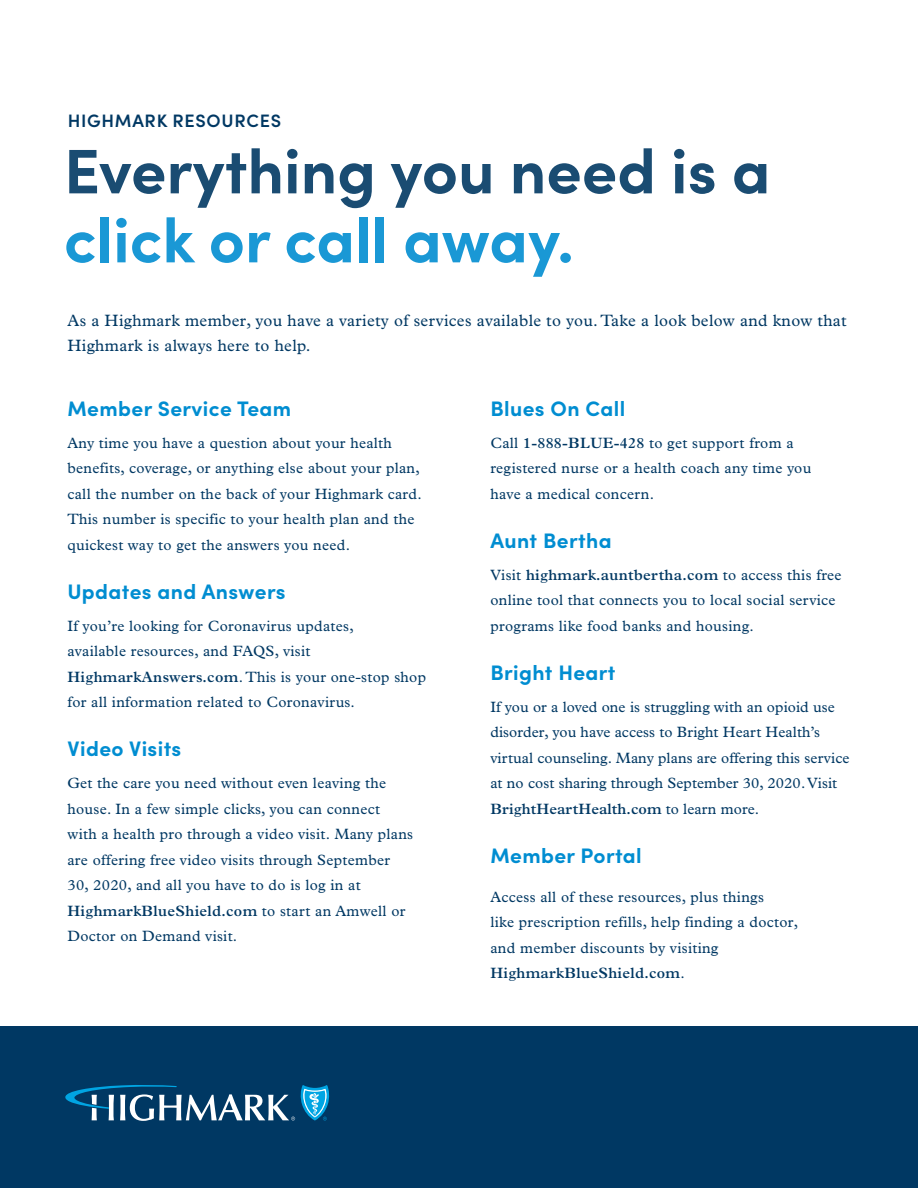
<style>
.page{position:relative;width:918px;height:1188px;background:#fff}
.page>*{position:absolute;margin:0;border:0;box-sizing:border-box;transform-origin:0 0}
.t1{font:700 63px "Sofia Pro";color:#003863}
.t2{font:700 63px "Sofia Pro";color:#008dd1}
.body_copy{font:700 21px "Sofia Pro";letter-spacing:.02em;color:#008dd1}
.body_copy-2{font:600 18px "Sofia Pro";letter-spacing:.04em;color:#003863}
.body_copy-3{font:16.5px/25.5px "Plantin MT Pro";letter-spacing:.02em;color:#003863}
.body_copy-4{font:15px/25.5px "Plantin MT Pro";letter-spacing:.02em;color:#003863}
.s1{font-weight:600}
</style>
<div class="page">
<div style="left:0;top:1026px;width:918px;height:162px;background:#003863"></div>
<svg style="left:65px;top:1085px;width:265px;height:36px"></svg>
<p class="body_copy-2" style="left:68px;top:107px;width:215px">HIGHMARK RESOURCES</p>
<h1 class="t1" style="left:64px;top:123px;width:708px">Everything you need is a</h1>
<h1 class="t2" style="left:64px;top:192px;width:511px">click or call away.</h1>
<p class="body_copy-3" style="left:68px;top:307px;width:781px">As a Highmark member, you have a variety of services available to you. Take a look below and know that<br>Highmark is always here to help.</p>
<p class="body_copy" style="left:68px;top:392px;width:225px">Member Service Team</p>
<p class="body_copy-4" style="left:68px;top:430px;width:356px">Any time you have a question about your health benefits, coverage, or anything else about your plan, call the number on the back of your Highmark card.<br>This number is specific to your health plan and the quickest way to get the answers you need.</p>
<p class="body_copy" style="left:68px;top:575px;width:220px">Updates and Answers</p>
<p class="body_copy-4" style="left:68px;top:613px;width:360px">If you’re looking for Coronavirus updates,<br>available resources, and FAQS, visit <span class="s1">HighmarkAnswers.com</span>. This is your one-stop shop for all information related to Coronavirus.</p>
<p class="body_copy" style="left:68px;top:733px;width:115px">Video Visits</p>
<p class="body_copy-4" style="left:68px;top:771px;width:347px">Get the care you need without even leaving the house. In a few simple clicks, you can connect<br>with a health pro through a video visit. Many plans are offering free video visits through September 30, 2020, and all you have to do is log in at <span class="s1">HighmarkBlueShield.com</span> to start an Amwell or Doctor on Demand visit.</p>
<p class="body_copy" style="left:490px;top:392px;width:136px">Blues On Call</p>
<p class="body_copy-4" style="left:490px;top:430px;width:322px">Call <span class="s1">1-888-BLUE-428</span> to get support from a registered nurse or a health coach any time you have a medical concern.</p>
<p class="body_copy" style="left:490px;top:524px;width:123px">Aunt Bertha</p>
<p class="body_copy-4" style="left:490px;top:562px;width:353px">Visit <span class="s1">highmark.auntbertha.com</span> to access this free online tool that connects you to local social service programs like food banks and housing.</p>
<p class="body_copy" style="left:490px;top:656px;width:127px">Bright Heart</p>
<p class="body_copy-4" style="left:490px;top:694px;width:361px">If you or a loved one is struggling with an opioid use disorder, you have access to Bright Heart Health’s virtual counseling. Many plans are offering this service at no cost sharing through September 30, 2020. Visit <span class="s1">BrightHeartHealth.com</span> to learn more.</p>
<p class="body_copy" style="left:490px;top:839px;width:153px">Member Portal</p>
<p class="body_copy-4" style="left:490px;top:884px;width:309px">Access all of these resources, plus things<br>like prescription refills, help finding a doctor, and member discounts by visiting <span class="s1">HighmarkBlueShield.com</span>.</p>
</div>
